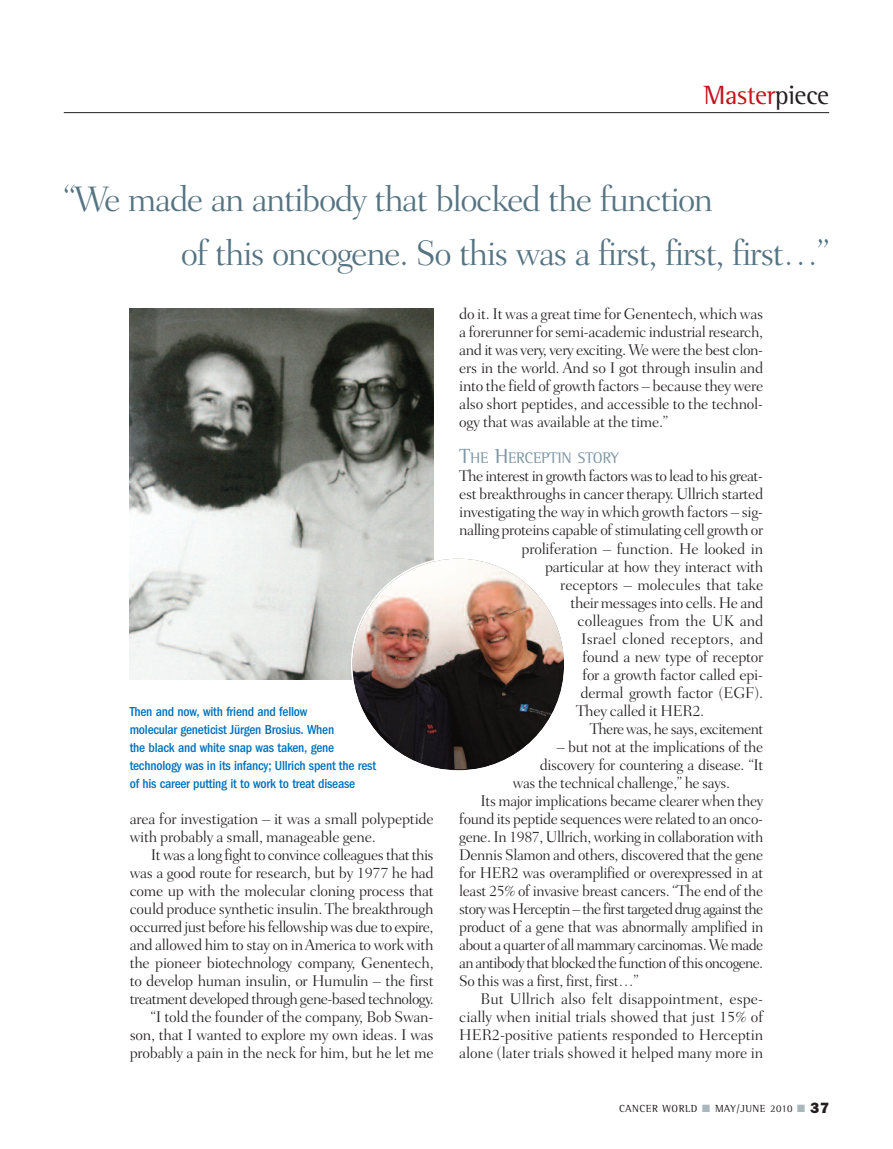
<style>
.page{position:relative;width:893px;height:1149px;background:#fff}
.page>*{position:absolute;margin:0;border:0;box-sizing:border-box;transform-origin:0 0}
.t1{font:300 36px/54px "Fairfield LH";letter-spacing:-.04em;color:#557482}
.t2{font:27px "Rotis Semi Serif";letter-spacing:-.015em;color:#c4121a}
.t3{font:300 15.75px/18px "Fairfield LH";letter-spacing:-.02em;color:#231f20}
.t4{font:300 15.75px "Fairfield LH";letter-spacing:-.04em;color:#231f20}
.t5{font:300 15.75px "Fairfield LH";letter-spacing:-.045em;color:#231f20}
.t6{font:300 15.75px "Fairfield LH";color:#231f20}
.t7{font:15.75px "Rotis Semi Serif";letter-spacing:-.02em;color:#7f98a5}
.t8{font:500 condensed 13.5px/18px "Franklin Gothic";letter-spacing:-.015em;color:#0072bc}
.t9{font:10.5px "Rotis Semi Serif";letter-spacing:.05em;color:#231f20}
.s1{color:#231f20}
.s2{font-size:21px}
.s3{color:#a8b6be}
.s4{font-family:"Franklin Gothic";font-weight:800;font-size:15px}
</style>
<div class="page">
<hr style="left:64px;top:112px;width:765px;height:1px;background:#231f20">
<img style="left:130px;top:308px;width:304px;height:371px">
<img style="left:351px;top:557px;width:213px;height:214px">
<h2 class="t2" style="left:703px;top:86px;width:127px">Master<span class="s1">piece</span></h2>
<h1 class="t1" style="left:181px;top:175px;width:650px;text-indent:-117px">“We made an antibody that blocked the function<br>of this oncogene. So this was a first, first, first…”</h1>
<p class="t8" style="left:130px;top:701px;width:248px">Then and now, with friend and fellow<br>molecular geneticist Jürgen Brosius. When<br>the black and white snap was taken, gene technology was in its infancy; Ullrich spent the rest of his career putting it to work to treat disease</p>
<p class="t3" style="left:130px;top:810px;width:305px">area for investigation – it was a small polypeptide with probably a small, manageable gene.</p>
<p class="t3" style="left:130px;top:846px;width:306px;text-align:right">It was a long fight to convince colleagues that this was a good route for research, but by 1977 he had come up with the molecular cloning process that could produce synthetic insulin. The breakthrough occurred just before his fellowship was due to expire, and allowed him to stay on inAmerica to work with the pioneer biotechnology company, Genentech, to develop human insulin, or Humulin – the first treatment developed through gene-based technology. “I told the founder of the company, Bob Swan&shy;son, that I wanted to explore my own ideas. I was probably a pain in the neck for him, but he let me</p>
<p class="t3" style="left:459px;top:306px;width:306px;text-align:justify">do it. It was a great time for Genentech, which was a forerunner for semi-academic industrial research, and it was very, very exciting. We were the best clon&shy;ers in the world. And so I got through insulin and into the field of growth factors – because they were also short peptides, and accessible to the technol&shy;ogy that was available at the time.”</p>
<p class="t7" style="left:459px;top:452px;width:161px"><span class="s2">T</span>HE <span class="s2">H</span>ERCEPTIN STORY</p>
<p class="t4" style="left:459px;top:470px;width:305px">The interest in growth factors was to lead to his great-</p>
<p class="t3" style="left:459px;top:486px;width:306px">est breakthroughs in cancer therapy. Ullrich started</p>
<p class="t3" style="left:459px;top:504px;width:305px">investigating the way in which growth factors – sig-</p>
<p class="t3" style="left:459px;top:522px;width:306px">nalling proteins capable of stimulating cell growth or</p>
<p class="t3" style="left:521px;top:540px;width:243px">proliferation – function. He looked in</p>
<p class="t3" style="left:545px;top:558px;width:220px">particular at how they interact with</p>
<p class="t3" style="left:560px;top:576px;width:205px">receptors – molecules that take</p>
<p class="t3" style="left:571px;top:594px;width:194px">their messages into cells. He and</p>
<p class="t6" style="left:577px;top:614px;width:187px">colleagues from the UK and</p>
<p class="t6" style="left:581px;top:632px;width:184px">Israel cloned receptors, and</p>
<p class="t3" style="left:583px;top:648px;width:182px">found a new type of receptor</p>
<p class="t3" style="left:582px;top:666px;width:182px">for a growth factor called epi-</p>
<p class="t3" style="left:581px;top:684px;width:184px">dermal growth factor (EGF).</p>
<p class="t3" style="left:576px;top:702px;width:130px">They called it HER2.</p>
<p class="t4" style="left:590px;top:722px;width:175px">There was, he says, excitement</p>
<p class="t3" style="left:557px;top:738px;width:208px">– but not at the implications of the</p>
<p class="t3" style="left:540px;top:756px;width:225px">discovery for countering a disease. “It</p>
<p class="t3" style="left:513px;top:774px;width:219px">was the technical challenge,” he says.</p>
<p class="t3" style="left:480px;top:792px;width:284px">Its major implications became clearer when they</p>
<p class="t3" style="left:459px;top:810px;width:305px">found its peptide sequences were related to an onco-</p>
<p class="t3" style="left:459px;top:828px;width:306px">gene. In 1987, Ullrich, working in collaboration with</p>
<p class="t3" style="left:459px;top:846px;width:306px">Dennis Slamon and others, discovered that the gene</p>
<p class="t3" style="left:459px;top:864px;width:306px">for HER2 was overamplified or overexpressed in at</p>
<p class="t3" style="left:459px;top:882px;width:306px">least 25% of invasive breast cancers. “The end of the</p>
<p class="t5" style="left:459px;top:902px;width:306px">story was Herceptin – the first targeted drug against the</p>
<p class="t3" style="left:459px;top:918px;width:306px">product of a gene that was abnormally amplified in</p>
<p class="t4" style="left:459px;top:938px;width:306px">about a quarter of all mammary carcinomas. We made</p>
<p class="t5" style="left:459px;top:956px;width:306px">an antibody that blocked the function of this oncogene.</p>
<p class="t3" style="left:459px;top:972px;width:181px">So this was a first, first, first…”</p>
<p class="t6" style="left:480px;top:992px;width:284px">But Ullrich also felt disappointment, espe-</p>
<p class="t3" style="left:459px;top:1008px;width:306px">cially when initial trials showed that just 15% of</p>
<p class="t3" style="left:459px;top:1026px;width:306px">HER2-positive patients responded to Herceptin</p>
<p class="t3" style="left:459px;top:1044px;width:306px">alone (later trials showed it helped many more in</p>
<p class="t9" style="left:619px;top:1104px;width:211px">CANCER WORLD <span class="s3">■</span> MAY/JUNE 2010 <span class="s3">■</span> <span class="s4">37</span></p>
</div>
